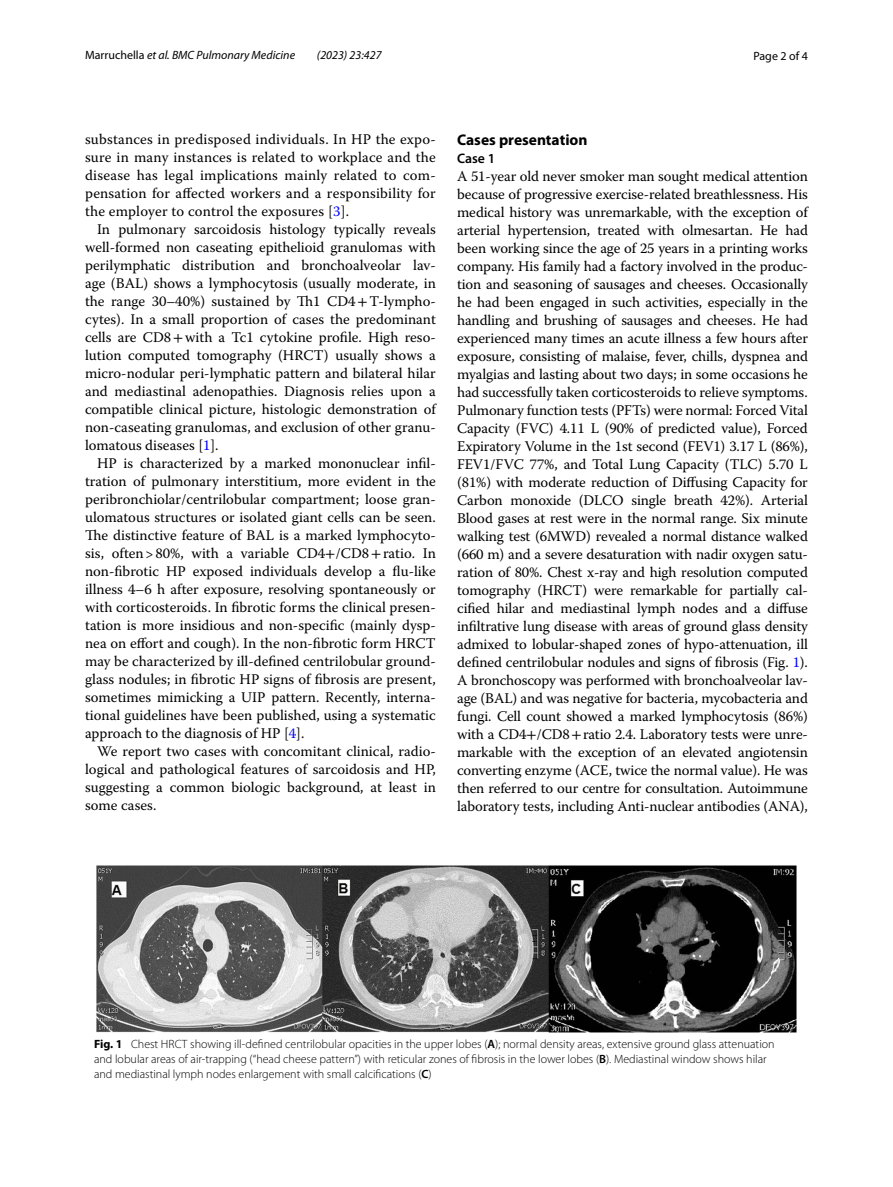
<style>
.page{position:relative;width:893px;height:1187px;background:#fff}
.page>*{position:absolute;margin:0;border:0;box-sizing:border-box;transform-origin:0 0}
.t1{font:700 15.45px "Myriad Pro";color:#000}
.t2{font:14.7px/18px "Warnock Pro";color:#000;text-align:justify}
.t3{font:600 13.8px "Myriad Pro";color:#000}
.t4{font:300 12px/15px "Myriad Pro";color:#000}
.t5{font:italic 12px "Myriad Pro";color:#000}
.t6{font:12px "Myriad Pro";color:#000}
.s1{font-style:normal}
.s2{color:#00f}
.s3{font-family:"STIX"}
.s4{font-weight:700}
.s5{font-weight:600}
</style>
<div class="page">
<img style="left:96px;top:865px;width:701px;height:167px">
<p class="t5" style="left:85px;top:48px;width:212px"><span class="s1">Marruchella</span> et al. BMC Pulmonary Medicine</p>
<p class="t5" style="left:317px;top:48px;width:66px">(2023) 23:427</p>
<p class="t6" style="left:753px;top:48px;width:56px">Page 2 of 4</p>
<p class="t2" style="left:85px;top:130px;width:352px">substances in predisposed individuals. In HP the expo&shy;sure in many instances is related to workplace and the disease has legal implications mainly related to com&shy;pensation for affected workers and a responsibility for the employer to control the exposures [<span class="s2">3</span>].</p>
<p class="t2" style="left:85px;top:220px;width:352px;text-indent:12px">In pulmonary sarcoidosis histology typically reveals well-formed non caseating epithelioid granulomas with perilymphatic distribution and bronchoalveolar lav&shy;age (BAL) shows a lymphocytosis (usually moderate, in the range 30–40%) sustained by Th1 CD4<span class="s3">+</span>T-lympho&shy;cytes). In a small proportion of cases the predominant cells are CD8<span class="s3">+</span>with a Tc1 cytokine profile. High reso&shy;lution computed tomography (HRCT) usually shows a micro-nodular peri-lymphatic pattern and bilateral hilar and mediastinal adenopathies. Diagnosis relies upon a compatible clinical picture, histologic demonstration of non-caseating granulomas, and exclusion of other granu&shy;lomatous diseases [<span class="s2">1</span>].</p>
<p class="t2" style="left:85px;top:454px;width:352px;text-indent:12px">HP is characterized by a marked mononuclear infil&shy;tration of pulmonary interstitium, more evident in the peribronchiolar/centrilobular compartment; loose gran&shy;ulomatous structures or isolated giant cells can be seen.<br>The distinctive feature of BAL is a marked lymphocyto&shy;sis, often&gt;80%, with a variable CD4<span class="s3">+</span>/CD8<span class="s3">+</span>ratio. In non-fibrotic HP exposed individuals develop a flu-like illness 4–6 h after exposure, resolving spontaneously or with corticosteroids. In fibrotic forms the clinical presen&shy;tation is more insidious and non-specific (mainly dysp&shy;nea on effort and cough). In the non-fibrotic form HRCT may be characterized by ill-defined centrilobular ground&shy;glass nodules; in fibrotic HP signs of fibrosis are present, sometimes mimicking a UIP pattern. Recently, interna&shy;tional guidelines have been published, using a systematic approach to the diagnosis of HP [<span class="s2">4</span>].</p>
<p class="t2" style="left:85px;top:742px;width:352px;text-indent:12px">We report two cases with concomitant clinical, radio&shy;logical and pathological features of sarcoidosis and HP, suggesting a common biologic background, at least in some cases.</p>
<p class="t1" style="left:457px;top:129px;width:132px">Cases presentation</p>
<p class="t3" style="left:457px;top:149px;width:40px">Case 1</p>
<p class="t2" style="left:457px;top:166px;width:352px">A 51-year old never smoker man sought medical attention because of progressive exercise-related breathlessness. His medical history was unremarkable, with the exception of arterial hypertension, treated with olmesartan. He had been working since the age of 25 years in a printing works company. His family had a factory involved in the produc&shy;tion and seasoning of sausages and cheeses. Occasionally he had been engaged in such activities, especially in the handling and brushing of sausages and cheeses. He had experienced many times an acute illness a few hours after exposure, consisting of malaise, fever, chills, dyspnea and myalgias and lasting about two days; in some occasions he had successfully taken corticosteroids to relieve symptoms.<br>Pulmonary function tests (PFTs) were normal: Forced Vital Capacity (FVC) 4.11 L (90% of predicted value), Forced Expiratory Volume in the 1st second (FEV1) 3.17 L (86%), FEV1/FVC 77%, and Total Lung Capacity (TLC) 5.70 L (81%) with moderate reduction of Diffusing Capacity for Carbon monoxide (DLCO single breath 42%). Arterial Blood gases at rest were in the normal range. Six minute walking test (6MWD) revealed a normal distance walked (660 m) and a severe desaturation with nadir oxygen satu&shy;ration of 80%. Chest x-ray and high resolution computed tomography (HRCT) were remarkable for partially cal&shy;cified hilar and mediastinal lymph nodes and a diffuse infiltrative lung disease with areas of ground glass density admixed to lobular-shaped zones of hypo-attenuation, ill defined centrilobular nodules and signs of fibrosis (Fig. <span class="s2">1</span>).<br>A bronchoscopy was performed with bronchoalveolar lav&shy;age (BAL) and was negative for bacteria, mycobacteria and fungi. Cell count showed a marked lymphocytosis (86%) with a CD4<span class="s3">+</span>/CD8<span class="s3">+</span>ratio 2.4. Laboratory tests were unre&shy;markable with the exception of an elevated angiotensin converting enzyme (ACE, twice the normal value). He was then referred to our centre for consultation. Autoimmune laboratory tests, including Anti-nuclear antibodies (ANA),</p>
<p class="t4" style="left:94px;top:1036px;width:682px"><span class="s4">Fig. 1</span> Chest HRCT showing ill-defined centrilobular opacities in the upper lobes (<span class="s5">A</span>); normal density areas, extensive ground glass attenuation and lobular areas of air-trapping (“head cheese pattern”) with reticular zones of fibrosis in the lower lobes (<span class="s5">B</span>). Mediastinal window shows hilar and mediastinal lymph nodes enlargement with small calcifications (<span class="s5">C</span>)</p>
</div>
